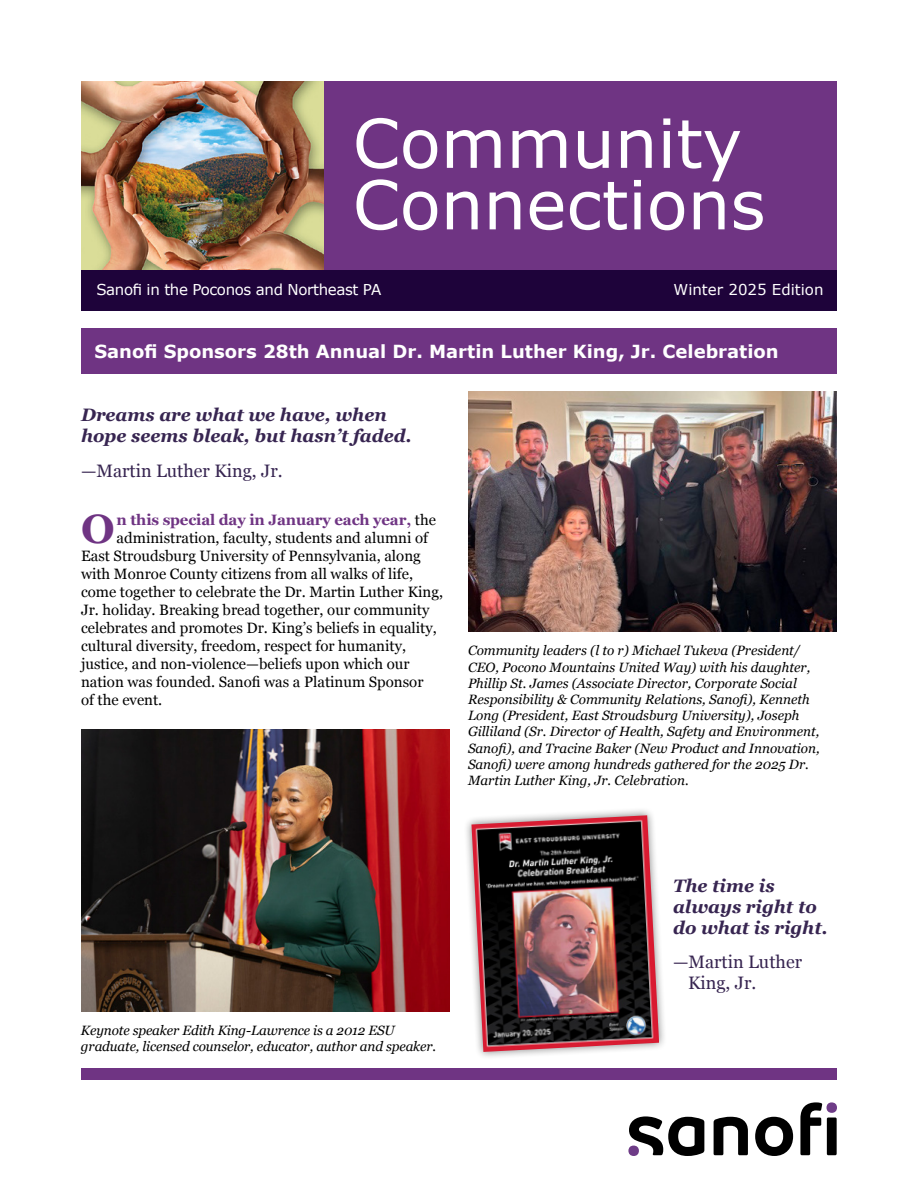
<style>
.page{position:relative;width:918px;height:1188px;background:#fff}
.page>*{position:absolute;margin:0;border:0;box-sizing:border-box;transform-origin:0 0}
.t1{font:67.5px/61.5px "Verdana";color:#fff}
.t2{font:700 40.95px "Georgia";color:#6f3483}
.t3{font:italic 700 18px/21px "Georgia";color:#372551}
.t4{font:700 18px "Verdana";color:#fff}
.t5{font:18px/21px "Georgia";color:#372551}
.t6{font:15px "Georgia";color:#000}
.t7{font:700 15px "Georgia";letter-spacing:-.01em;color:#6f3483}
.t8{font:15px "Verdana";letter-spacing:-.025em;color:#fff}
.t9{font:15px "Verdana";color:#fff}
.t10{font:italic 13.5px/16.2px "Georgia";color:#000}
.s1{font-weight:400;color:#000}
</style>
<div class="page">
<img style="left:81px;top:81px;width:243px;height:189px">
<div style="left:324px;top:81px;width:513px;height:203px;background:#6f3483"></div>
<div style="left:81px;top:270px;width:756px;height:40px;background:#1e033a"></div>
<div style="left:81px;top:1069px;width:756px;height:11px;background:#6f3483"></div>
<svg style="left:629px;top:1116px;width:75px;height:40px"></svg>
<svg style="left:714px;top:1117px;width:34px;height:38px"></svg>
<svg style="left:755px;top:1117px;width:38px;height:39px"></svg>
<div style="left:827px;top:1118px;width:10px;height:37px;background:#000;border-radius:2px"></div>
<svg style="left:800px;top:1102px;width:22px;height:53px"></svg>
<div style="left:628px;top:1146px;width:11px;height:10px;background:#6e3c87;border-radius:50%"></div>
<div style="left:827px;top:1102px;width:10px;height:11px;background:#6e3c87;border-radius:50%"></div>
<div style="left:81px;top:329px;width:756px;height:45px;background:#6f3483"></div>
<img style="left:468px;top:392px;width:369px;height:240px">
<img style="left:81px;top:729px;width:369px;height:282px">
<div style="left:464px;top:807px;width:204px;height:253px;background:#000;opacity:.48"></div>
<img style="left:471px;top:815px;width:188px;height:237px">
<h1 class="t1" style="left:353px;top:112px;width:414px">Community<br>Connections</h1>
<p class="t8" style="left:96px;top:279px;width:287px">Sanofi in the Poconos and Northeast PA</p>
<p class="t9" style="left:674px;top:279px;width:151px">Winter 2025 Edition</p>
<h3 class="t4" style="left:94px;top:340px;width:686px">Sanofi Sponsors 28th Annual Dr. Martin Luther King, Jr. Celebration</h3>
<h3 class="t3" style="left:81px;top:404px;width:332px">Dreams are what we have, when hope seems bleak, but hasn’t faded.</h3>
<h3 class="t5" style="left:81px;top:460px;width:203px">—Martin Luther King, Jr.</h3>
<h2 class="t2" style="left:81px;top:506px;width:35px">O</h2>
<p class="t7" style="left:117px;top:512px;width:321px">n this special day in January each year, <span class="s1">the</span></p>
<p class="t6" style="left:117px;top:530px;width:313px">administration, faculty, students and alumni of</p>
<p class="t6" style="left:81px;top:548px;width:341px">East Stroudsburg University of Pennsylvania, along</p>
<p class="t6" style="left:81px;top:566px;width:334px">with Monroe County citizens from all walks of life,</p>
<p class="t6" style="left:81px;top:584px;width:364px">come together to celebrate the Dr. Martin Luther King,</p>
<p class="t6" style="left:81px;top:602px;width:350px">Jr. holiday. Breaking bread together, our community</p>
<p class="t6" style="left:81px;top:620px;width:357px">celebrates and promotes Dr. King’s beliefs in equality,</p>
<p class="t6" style="left:81px;top:638px;width:327px">cultural diversity, freedom, respect for humanity,</p>
<p class="t6" style="left:81px;top:656px;width:330px">justice, and non-violence—beliefs upon which our</p>
<p class="t6" style="left:81px;top:674px;width:344px">nation was founded. Sanofi was a Platinum Sponsor</p>
<p class="t6" style="left:81px;top:692px;width:83px">of the event.</p>
<p class="t10" style="left:468px;top:643px;width:353px">Community leaders (l to r) Michael Tukeva (President/ CEO, Pocono Mountains United Way) with his daughter, Phillip St. James (Associate Director, Corporate Social Responsibility &amp; Community Relations, Sanofi), Kenneth Long (President, East Stroudsburg University), Joseph Gilliland (Sr. Director of Health, Safety and Environment, Sanofi), and Tracine Baker (New Product and Innovation, Sanofi) were among hundreds gathered for the 2025 Dr.<br>Martin Luther King, Jr. Celebration.</p>
<p class="t10" style="left:81px;top:1022px;width:357px">Keynote speaker Edith King-Lawrence is a 2012 ESU graduate, licensed counselor, educator, author and speaker.</p>
<h3 class="t3" style="left:673px;top:874px;width:156px">The time is always right to do what is right.</h3>
<h3 class="t5" style="left:688px;top:951px;width:116px;text-indent:-15px">—Martin Luther<br>King, Jr.</h3>
</div>
